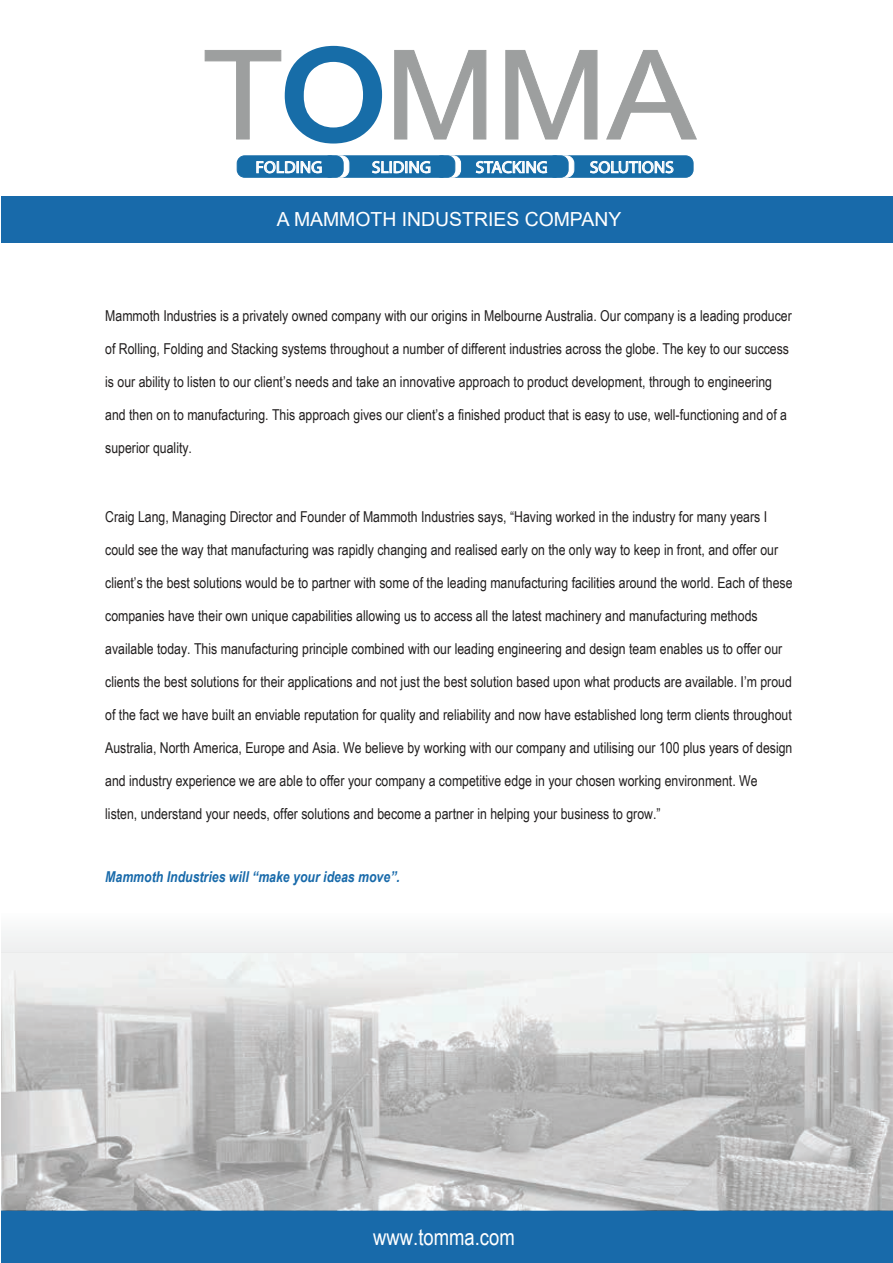
<style>
.page{position:relative;width:893px;height:1263px;background:#fff}
.page>*{position:absolute;margin:0;border:0;box-sizing:border-box;transform-origin:0 0}
.t1{font:123.75px "Arial Narrow";color:#9d9f9f;scale:1.31 1}
.t2{font:22.5px "Arial Narrow";color:#fff}
.t3{font:19.35px "Arial";color:#fff}
.t4{font:16.65px "Myriad Pro";color:#fff;scale:1.04 1}
.t5{font:15px "Arial Narrow";color:#211e1e}
.t6{font:italic 700 15px "Arial Narrow";color:#186aaa}
.s1{color:#176da8}
</style>
<div class="page">
<div style="left:2px;top:1210px;width:891px;height:53px;background:#186aaa"></div>
<img style="left:2px;top:952px;width:891px;height:258px">
<div style="left:2px;top:892px;width:891px;height:60px;background:#f9fafa"></div>
<div style="left:2px;top:196px;width:891px;height:46px;background:#186aaa"></div>
<svg style="left:204px;top:45px;width:179px;height:99px"></svg>
<svg style="left:394px;top:50px;width:93px;height:90px"></svg>
<svg style="left:505px;top:50px;width:93px;height:90px"></svg>
<svg style="left:606px;top:50px;width:91px;height:90px"></svg>
<div style="left:237px;top:156px;width:456px;height:21px;background:#176da8;border-radius:8px"></div>
<div style="left:237px;top:155px;width:456px;height:23px;border:1px solid #176da8;border-radius:8px"></div>
<svg style="left:476px;top:160px;width:71px;height:13px"></svg>
<svg style="left:256px;top:161px;width:66px;height:12px"></svg>
<svg style="left:372px;top:161px;width:58px;height:12px"></svg>
<div style="left:327px;top:156px;width:22px;height:21px;background:#fff;border-radius:8px"></div>
<div style="left:326px;top:155px;width:23px;height:23px;border:1px solid #fff;border-radius:8px"></div>
<div style="left:322px;top:156px;width:21px;height:21px;background:#176da8;border-radius:7px"></div>
<div style="left:322px;top:155px;width:22px;height:23px;border:1px solid #176da8;border-radius:7px"></div>
<svg style="left:438px;top:156px;width:23px;height:21px"></svg>
<div style="left:438px;top:155px;width:23px;height:23px;border:1px solid #fff;border-radius:8px"></div>
<div style="left:434px;top:156px;width:21px;height:21px;background:#176da8;border-radius:8px"></div>
<div style="left:434px;top:155px;width:21px;height:23px;border:1px solid #176da8;border-radius:8px"></div>
<svg style="left:551px;top:156px;width:23px;height:21px"></svg>
<div style="left:551px;top:155px;width:23px;height:23px;border:1px solid #fff;border-radius:8px"></div>
<div style="left:547px;top:156px;width:21px;height:21px;background:#176da8;border-radius:8px"></div>
<div style="left:547px;top:155px;width:21px;height:23px;border:1px solid #176da8;border-radius:8px"></div>
<svg style="left:590px;top:161px;width:83px;height:12px"></svg>
<h1 class="t1" style="left:202px;top:5px;width:379px">T<span class="s1">O</span>MMA</h1>
<p class="t4" style="left:255px;top:157px;width:66px">FOLDING</p>
<p class="t4" style="left:372px;top:157px;width:58px">SLIDING</p>
<p class="t4" style="left:476px;top:157px;width:71px">STACKING</p>
<p class="t4" style="left:590px;top:157px;width:82px">SOLUTIONS</p>
<p class="t3" style="left:277px;top:206px;width:346px">A MAMMOTH INDUSTRIES COMPANY</p>
<p class="t5" style="left:105px;top:304px;width:688px">Mammoth Industries is a privately owned company with our origins in Melbourne Australia. Our company is a leading producer</p>
<p class="t5" style="left:105px;top:337px;width:685px">of Rolling, Folding and Stacking systems throughout a number of different industries across the globe. The key to our success</p>
<p class="t5" style="left:105px;top:370px;width:668px">is our ability to listen to our client’s needs and take an innovative approach to product development, through to engineering</p>
<p class="t5" style="left:105px;top:403px;width:683px">and then on to manufacturing. This approach gives our client’s a finished product that is easy to use, well-functioning and of a</p>
<p class="t5" style="left:105px;top:436px;width:88px">superior quality.</p>
<p class="t5" style="left:105px;top:505px;width:663px">Craig Lang, Managing Director and Founder of Mammoth Industries says, “Having worked in the industry for many years I</p>
<p class="t5" style="left:105px;top:538px;width:674px">could see the way that manufacturing was rapidly changing and realised early on the only way to keep in front, and offer our</p>
<p class="t5" style="left:105px;top:571px;width:689px">client’s the best solutions would be to partner with some of the leading manufacturing facilities around the world. Each of these</p>
<p class="t5" style="left:105px;top:604px;width:654px">companies have their own unique capabilities allowing us to access all the latest machinery and manufacturing methods</p>
<p class="t5" style="left:105px;top:637px;width:679px">available today. This manufacturing principle combined with our leading engineering and design team enables us to offer our</p>
<p class="t5" style="left:105px;top:670px;width:688px">clients the best solutions for their applications and not just the best solution based upon what products are available. I’m proud</p>
<p class="t5" style="left:105px;top:703px;width:688px">of the fact we have built an enviable reputation for quality and reliability and now have established long term clients throughout</p>
<p class="t5" style="left:105px;top:736px;width:689px">Australia, North America, Europe and Asia. We believe by working with our company and utilising our 100 plus years of design</p>
<p class="t5" style="left:105px;top:769px;width:654px">and industry experience we are able to offer your company a competitive edge in your chosen working environment. We</p>
<p class="t5" style="left:105px;top:802px;width:557px">listen, understand your needs, offer solutions and become a partner in helping your business to grow.”</p>
<p class="t6" style="left:105px;top:865px;width:296px">Mammoth Industries will “make your ideas move”.</p>
<h2 class="t2" style="left:373px;top:1220px;width:143px">www.tomma.com</h2>
<h2 class="t2" style="left:394px;top:1220px;width:15px">w</h2>
</div>
